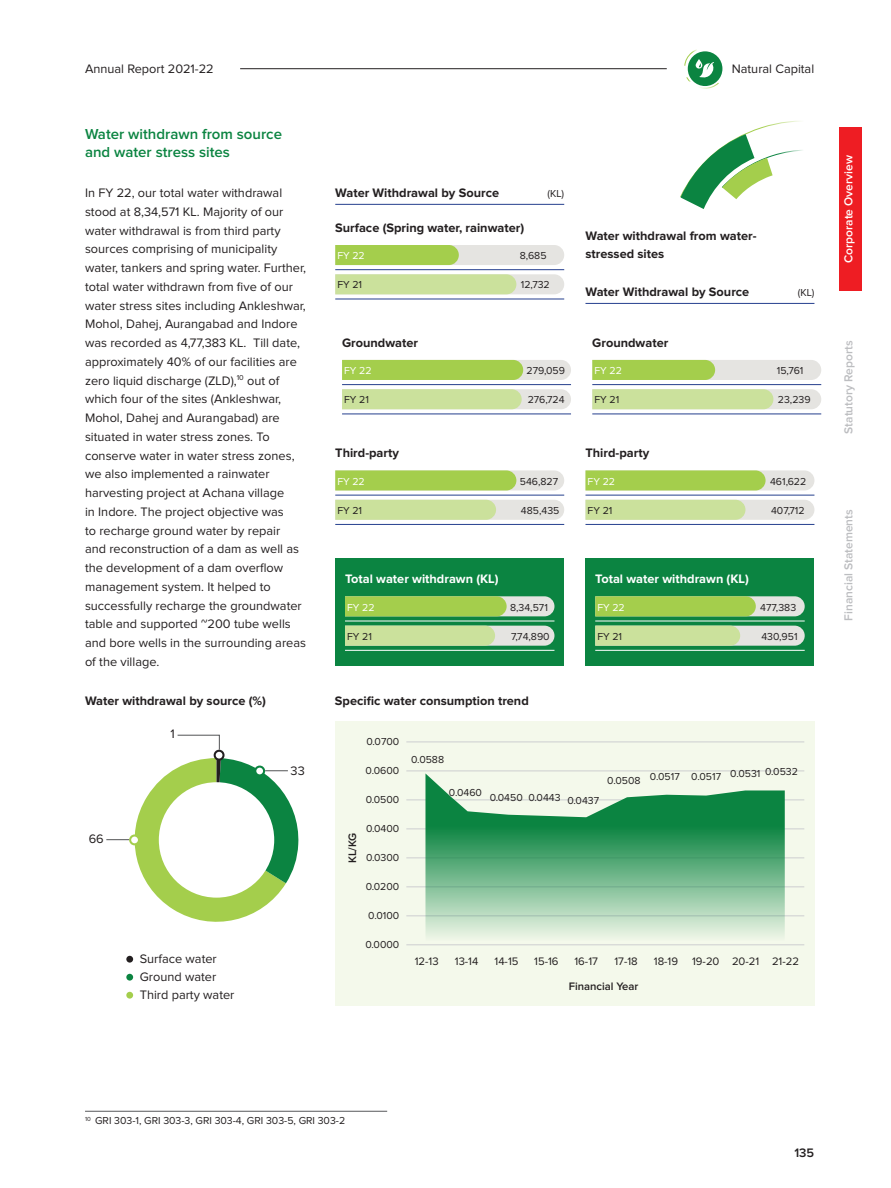
<style>
.page{position:relative;width:891px;height:1188px;background:#fff}
.page>*{position:absolute;margin:0;border:0;box-sizing:border-box;transform-origin:0 0}
.t1{font:600 15px/18px "Proxima Nova";color:#0b8441}
.t2{font:12.75px/18.8px "Proxima Nova";color:#231f20}
.t3{font:700 12.75px/18px "Proxima Nova";color:#231f20}
.t4{font:700 12.75px "Proxima Nova";color:#fff}
.t5{font:600 12.75px "Proxima Nova";color:#231f20}
.t6{font:600 12px "Proxima Nova";color:#bcbdc0}
.t7{font:600 12px "Proxima Nova";color:#fff}
.t8{font:11.25px "Proxima Nova";color:#231f20}
.t9{font:600 11.25px "Proxima Nova";color:#231f20}
.t10{font:10.5px "Proxima Nova";color:#231f20}
.t11{font:10.5px "Proxima Nova";color:#fff}
</style>
<div class="page">
<hr style="left:85px;top:1111px;width:302px;height:1px;background:#57585a">
<div style="left:126px;top:956px;width:7px;height:7px;background:#231f20;border-radius:50%"></div>
<div style="left:126px;top:974px;width:7px;height:7px;background:#0b8441;border-radius:50%"></div>
<div style="left:126px;top:992px;width:7px;height:7px;background:#a4ce4c;border-radius:50%"></div>
<svg style="left:106px;top:758px;width:193px;height:164px"></svg>
<div style="left:214px;top:750px;width:11px;height:11px;border:2px solid #231f20;border-radius:50%"></div>
<svg style="left:177px;top:734px;width:43px;height:17px"></svg>
<hr style="left:335px;top:204px;width:229px;height:1px;background:#253f8e">
<svg style="left:335px;top:245px;width:229px;height:20px;background:#c2d892"></svg>
<svg style="left:335px;top:274px;width:229px;height:20px;background:#d1e2ac"></svg>
<hr style="left:335px;top:269px;width:229px;height:1px;background:#253f8e">
<hr style="left:335px;top:299px;width:229px;height:1px;background:#253f8e">
<hr style="left:585px;top:303px;width:229px;height:1px;background:#253f8e">
<svg style="left:592px;top:360px;width:229px;height:20px;background:#c2d892"></svg>
<svg style="left:592px;top:389px;width:229px;height:20px;background:#d1e2ac"></svg>
<hr style="left:592px;top:384px;width:229px;height:1px;background:#253f8e">
<hr style="left:592px;top:414px;width:229px;height:1px;background:#253f8e">
<svg style="left:342px;top:360px;width:229px;height:20px;background:#b2d36c"></svg>
<svg style="left:342px;top:389px;width:229px;height:20px;background:#d1e2ac"></svg>
<hr style="left:342px;top:384px;width:229px;height:1px;background:#253f8e">
<hr style="left:342px;top:414px;width:229px;height:1px;background:#253f8e">
<svg style="left:335px;top:470px;width:229px;height:20px;background:#b3d36f"></svg>
<svg style="left:335px;top:500px;width:229px;height:20px;background:#d3e2b2"></svg>
<hr style="left:335px;top:495px;width:229px;height:1px;background:#253f8e">
<hr style="left:335px;top:524px;width:229px;height:1px;background:#253f8e">
<svg style="left:585px;top:470px;width:229px;height:20px;background:#b4d370"></svg>
<svg style="left:585px;top:500px;width:229px;height:20px;background:#d3e2b2"></svg>
<hr style="left:585px;top:495px;width:229px;height:1px;background:#253f8e">
<hr style="left:585px;top:524px;width:229px;height:1px;background:#253f8e">
<div style="left:335px;top:559px;width:229px;height:107px;background:#0b8441"></div>
<svg style="left:345px;top:596px;width:209px;height:20px;background:#b0d16e"></svg>
<svg style="left:345px;top:626px;width:209px;height:20px;background:#cfe0ae"></svg>
<hr style="left:345px;top:621px;width:209px;height:1px;background:#fff">
<hr style="left:345px;top:650px;width:209px;height:1px;background:#fff">
<div style="left:585px;top:559px;width:229px;height:107px;background:#0b8441"></div>
<svg style="left:595px;top:596px;width:210px;height:20px;background:#b0d16f"></svg>
<svg style="left:595px;top:626px;width:210px;height:20px;background:#cfe0af"></svg>
<hr style="left:595px;top:621px;width:210px;height:1px;background:#fff">
<hr style="left:595px;top:650px;width:210px;height:1px;background:#fff">
<svg style="left:680px;top:121px;width:123px;height:88px"></svg>
<div style="left:335px;top:721px;width:480px;height:285px;background:#f4f9eb"></div>
<hr style="left:406px;top:944px;width:398px;height:1px;background:#cdced0">
<hr style="left:406px;top:915px;width:398px;height:1px;background:#cdced0">
<hr style="left:406px;top:886px;width:398px;height:1px;background:#cdced0">
<hr style="left:406px;top:857px;width:398px;height:1px;background:#cdced0">
<hr style="left:406px;top:829px;width:398px;height:1px;background:#cdced0">
<hr style="left:406px;top:800px;width:398px;height:1px;background:#cdced0">
<hr style="left:406px;top:771px;width:398px;height:1px;background:#cdced0">
<hr style="left:406px;top:742px;width:398px;height:1px;background:#cdced0">
<svg style="left:425px;top:773px;width:360px;height:172px"></svg>
<div style="left:839px;top:128px;width:22px;height:163px;background:#ee1d23"></div>
<hr style="left:240px;top:68px;width:427px;height:1px;background:#231f20">
<div style="left:688px;top:51px;width:34px;height:35px;background:#0b8441;border-radius:50%"></div>
<svg style="left:684px;top:49px;width:35px;height:40px"></svg>
<p class="t2" style="left:85px;top:60px;width:130px">Annual Report 2021-22</p>
<p class="t2" style="left:732px;top:60px;width:84px">Natural Capital</p>
<p class="t1" style="left:85px;top:126px;width:199px">Water withdrawn from source and water stress sites</p>
<p class="t2" style="left:85px;top:184px;width:223px">In FY 22, our total water withdrawal stood at 8,34,571 KL. Majority of our water withdrawal is from third party sources comprising of municipality water, tankers and spring water. Further, total water withdrawn from five of our water stress sites including Ankleshwar, Mohol, Dahej, Aurangabad and Indore was recorded as 4,77,383 KL. Till date, approximately 40% of our facilities are zero liquid discharge (ZLD),<sup>10</sup> out of which four of the sites (Ankleshwar, Mohol, Dahej and Aurangabad) are situated in water stress zones. To conserve water in water stress zones, we also implemented a rainwater harvesting project at Achana village<br>in Indore. The project objective was<br>to recharge ground water by repair<br>and reconstruction of a dam as well as the development of a dam overflow management system. It helped to successfully recharge the groundwater table and supported ~200 tube wells and bore wells in the surrounding areas of the village.</p>
<p class="t3" style="left:85px;top:693px;width:182px">Water withdrawal by source (%)</p>
<p class="t2" style="left:89px;top:829px;width:17px">66</p>
<p class="t2" style="left:171px;top:725px;width:6px">1</p>
<p class="t2" style="left:140px;top:950px;width:96px;line-height:18px">Surface water<br>Ground water<br>Third party water</p>
<p class="t2" style="left:291px;top:762px;width:16px">33</p>
<p class="t3" style="left:335px;top:184px;width:165px">Water Withdrawal by Source</p>
<p class="t10" style="left:548px;top:189px;width:18px">(KL)</p>
<p class="t3" style="left:335px;top:219px;width:190px">Surface (Spring water, rainwater)</p>
<p class="t11" style="left:337px;top:251px;width:29px">FY 22</p>
<p class="t10" style="left:520px;top:251px;width:28px">8,685</p>
<p class="t10" style="left:337px;top:280px;width:26px">FY 21</p>
<p class="t10" style="left:521px;top:280px;width:30px">12,732</p>
<p class="t3" style="left:342px;top:334px;width:78px">Groundwater</p>
<p class="t11" style="left:344px;top:366px;width:29px">FY 22</p>
<p class="t10" style="left:527px;top:366px;width:40px">279,059</p>
<p class="t10" style="left:344px;top:395px;width:26px">FY 21</p>
<p class="t10" style="left:528px;top:395px;width:38px">276,724</p>
<p class="t3" style="left:335px;top:444px;width:65px">Third-party</p>
<p class="t11" style="left:337px;top:476px;width:29px">FY 22</p>
<p class="t10" style="left:520px;top:476px;width:40px">546,827</p>
<p class="t10" style="left:337px;top:506px;width:26px">FY 21</p>
<p class="t10" style="left:521px;top:506px;width:40px">485,435</p>
<p class="t3" style="left:585px;top:227px;width:173px">Water withdrawal from water&shy;stressed sites</p>
<p class="t3" style="left:585px;top:284px;width:165px">Water Withdrawal by Source</p>
<p class="t10" style="left:798px;top:288px;width:18px">(KL)</p>
<p class="t3" style="left:592px;top:334px;width:78px">Groundwater</p>
<p class="t11" style="left:594px;top:366px;width:29px">FY 22</p>
<p class="t10" style="left:777px;top:366px;width:28px">15,761</p>
<p class="t10" style="left:594px;top:395px;width:26px">FY 21</p>
<p class="t10" style="left:778px;top:395px;width:34px">23,239</p>
<p class="t3" style="left:585px;top:444px;width:65px">Third-party</p>
<p class="t11" style="left:588px;top:476px;width:29px">FY 22</p>
<p class="t10" style="left:770px;top:476px;width:38px">461,622</p>
<p class="t10" style="left:588px;top:506px;width:26px">FY 21</p>
<p class="t10" style="left:771px;top:506px;width:35px">407,712</p>
<p class="t4" style="left:345px;top:573px;width:155px">Total water withdrawn (KL)</p>
<p class="t11" style="left:347px;top:602px;width:29px">FY 22</p>
<p class="t10" style="left:510px;top:602px;width:39px">8,34,571</p>
<p class="t10" style="left:347px;top:632px;width:26px">FY 21</p>
<p class="t10" style="left:511px;top:632px;width:40px">7,74,890</p>
<p class="t3" style="left:335px;top:693px;width:195px">Specific water consumption trend</p>
<p class="t10" style="left:366px;top:737px;width:34px">0.0700</p>
<p class="t10" style="left:366px;top:766px;width:35px">0.0600</p>
<p class="t10" style="left:411px;top:755px;width:35px">0.0588</p>
<p class="t4" style="left:595px;top:573px;width:155px">Total water withdrawn (KL)</p>
<p class="t11" style="left:597px;top:602px;width:29px">FY 22</p>
<p class="t10" style="left:760px;top:602px;width:37px">477,383</p>
<p class="t10" style="left:597px;top:632px;width:26px">FY 21</p>
<p class="t10" style="left:761px;top:632px;width:38px">430,951</p>
<p class="t10" style="left:607px;top:776px;width:35px">0.0508</p>
<p class="t10" style="left:650px;top:770px;width:149px">0.0517 0.0517 0.0531 0.0532</p>
<p class="t9" style="left:346px;top:863px;width:32px;rotate:-90deg">KL/KG</p>
<p class="t10" style="left:366px;top:795px;width:35px">0.0500</p>
<p class="t10" style="left:366px;top:824px;width:35px">0.0400</p>
<p class="t10" style="left:366px;top:853px;width:35px">0.0300</p>
<p class="t10" style="left:366px;top:882px;width:35px">0.0200</p>
<p class="t10" style="left:368px;top:911px;width:33px">0.0100</p>
<p class="t10" style="left:365px;top:940px;width:35px">0.0000</p>
<p class="t10" style="left:449px;top:788px;width:35px">0.0460</p>
<p class="t10" style="left:490px;top:793px;width:111px">0.0450 0.0443 0.0437</p>
<p class="t8" style="left:415px;top:956px;width:25px">12-13</p>
<p class="t8" style="left:455px;top:956px;width:25px">13-14</p>
<p class="t8" style="left:495px;top:956px;width:25px">14-15</p>
<p class="t8" style="left:534px;top:956px;width:26px">15-16</p>
<p class="t8" style="left:575px;top:956px;width:25px">16-17</p>
<p class="t8" style="left:614px;top:956px;width:25px">17-18</p>
<p class="t8" style="left:654px;top:956px;width:26px">18-19</p>
<p class="t8" style="left:692px;top:956px;width:108px">19-20 20-21 21-22</p>
<p class="t9" style="left:569px;top:979px;width:71px">Financial Year</p>
<p class="t7" style="left:842px;top:263px;width:109px;rotate:-90deg">Corporate Overview</p>
<p class="t6" style="left:842px;top:434px;width:95px;rotate:-90deg">Statutory Reports</p>
<p class="t6" style="left:842px;top:621px;width:113px;rotate:-90deg">Financial Statements</p>
<p class="t10" style="left:85px;top:1116px;width:262px"><sup>10</sup> GRI 303-1, GRI 303-3, GRI 303-4, GRI 303-5, GRI 303-2</p>
<p class="t5" style="left:794px;top:1146px;width:21px">135</p>
</div>
